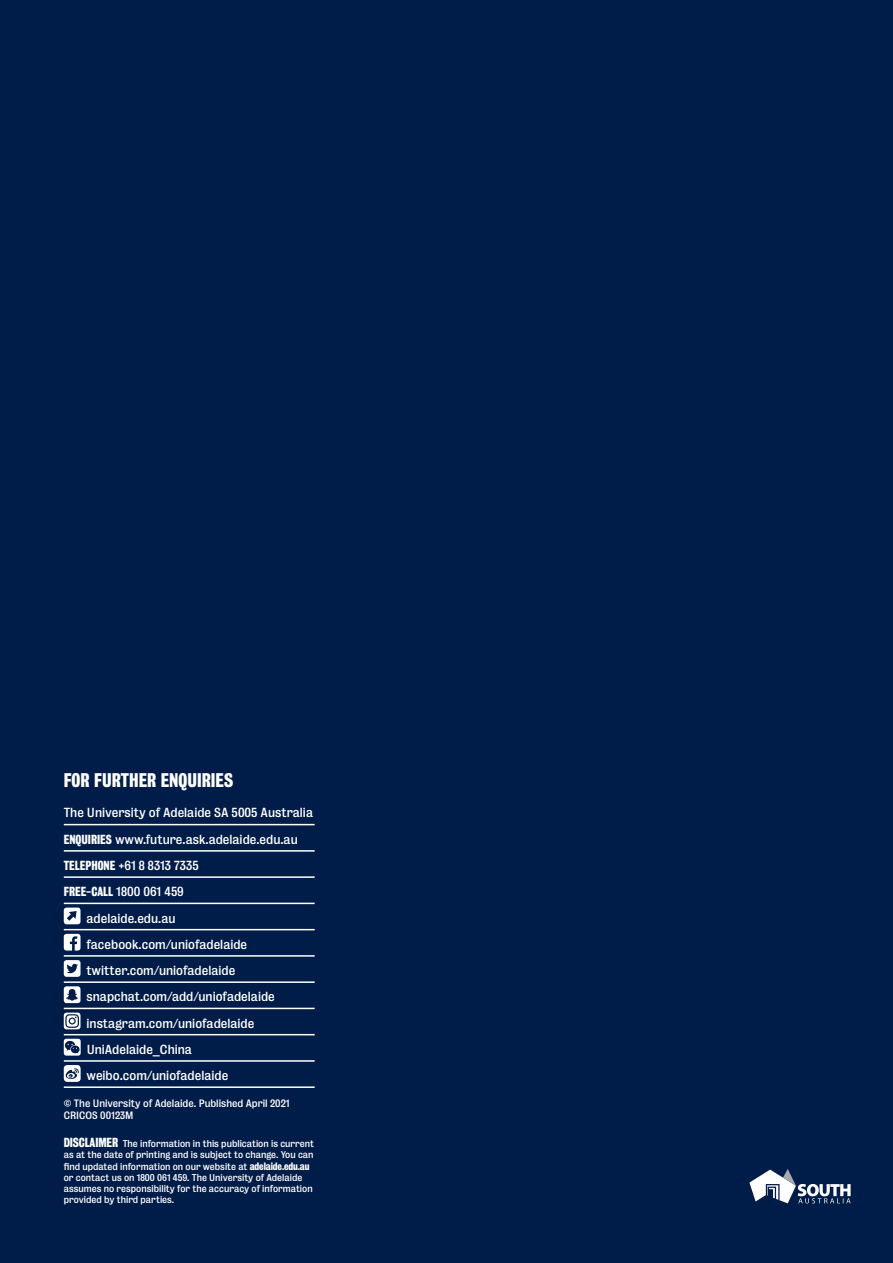
<style>
.page{position:relative;width:893px;height:1263px;background:#001c48}
.page>*{position:absolute;margin:0;border:0;box-sizing:border-box;transform-origin:0 0}
.t1{font:700 18px "Bureau Grot Condensed";color:#fff}
.t2{font:12px "Bureau Grot";color:#fff}
.t3{font:9.75px/12px "Bureau Grot";color:#fff}
.t4{font:9px/11.2px "Bureau Grot";color:#fff}
.s1{font-family:"Bureau Grot Condensed";font-weight:700}
.s2{font-family:"Bureau Grot Condensed";font-weight:700;font-size:12px}
.s3{font-family:"Bureau Grot Condensed";font-weight:700;font-size:9.75px}
</style>
<div class="page">
<hr style="left:64px;top:824px;width:251px;height:1px;background:#fff">
<hr style="left:64px;top:850px;width:251px;height:2px;background:#fff">
<hr style="left:64px;top:876px;width:251px;height:2px;background:#fff">
<hr style="left:64px;top:903px;width:251px;height:1px;background:#fff">
<hr style="left:64px;top:929px;width:251px;height:1px;background:#fff">
<hr style="left:64px;top:955px;width:251px;height:2px;background:#fff">
<hr style="left:64px;top:981px;width:251px;height:2px;background:#fff">
<hr style="left:64px;top:1008px;width:251px;height:1px;background:#fff">
<hr style="left:64px;top:1034px;width:251px;height:1px;background:#fff">
<hr style="left:64px;top:1060px;width:251px;height:2px;background:#fff">
<hr style="left:64px;top:1086px;width:251px;height:2px;background:#fff">
<svg style="left:64px;top:907px;width:17px;height:17px"></svg>
<svg style="left:64px;top:934px;width:17px;height:16px"></svg>
<svg style="left:64px;top:960px;width:17px;height:17px"></svg>
<svg style="left:64px;top:986px;width:17px;height:17px"></svg>
<svg style="left:64px;top:1012px;width:17px;height:17px"></svg>
<svg style="left:64px;top:1039px;width:17px;height:16px"></svg>
<svg style="left:64px;top:1065px;width:17px;height:17px"></svg>
<svg style="left:749px;top:1169px;width:102px;height:34px"></svg>
<h1 class="t1" style="left:64px;top:770px;width:171px">FOR FURTHER ENQUIRIES</h1>
<p class="t2" style="left:64px;top:806px;width:251px">The University of Adelaide SA 5005 Australia</p>
<p class="t2" style="left:64px;top:832px;width:235px"><span class="s1">ENQUIRIES</span> www.future.ask.adelaide.edu.au</p>
<p class="t2" style="left:64px;top:858px;width:136px"><span class="s1">TELEPHONE</span> +61 8 8313 7335</p>
<p class="t2" style="left:64px;top:884px;width:122px"><span class="s1">FREE-CALL</span> 1800 061 459</p>
<p class="t2" style="left:87px;top:911px;width:91px">adelaide.edu.au</p>
<p class="t2" style="left:87px;top:937px;width:162px">facebook.com/uniofadelaide</p>
<p class="t2" style="left:87px;top:963px;width:150px">twitter.com/uniofadelaide</p>
<p class="t2" style="left:87px;top:990px;width:190px">snapchat.com/add/uniofadelaide</p>
<p class="t2" style="left:87px;top:1016px;width:169px">instagram.com/uniofadelaide</p>
<p class="t2" style="left:87px;top:1042px;width:107px">UniAdelaide_China</p>
<p class="t2" style="left:87px;top:1068px;width:143px">weibo.com/uniofadelaide</p>
<p class="t3" style="left:64px;top:1097px;width:227px">© The University of Adelaide. Published April 2021<br>CRICOS 00123M</p>
<p class="t4" style="left:64px;top:1138px;width:252px"><span class="s2">DISCLAIMER</span> The information in this publication is current as at the date of printing and is subject to change. You can find updated information on our website at <span class="s3">adelaide.edu.au </span>or contact us on 1800 061 459. The University of Adelaide assumes no responsibility for the accuracy of information provided by third parties.</p>
</div>
